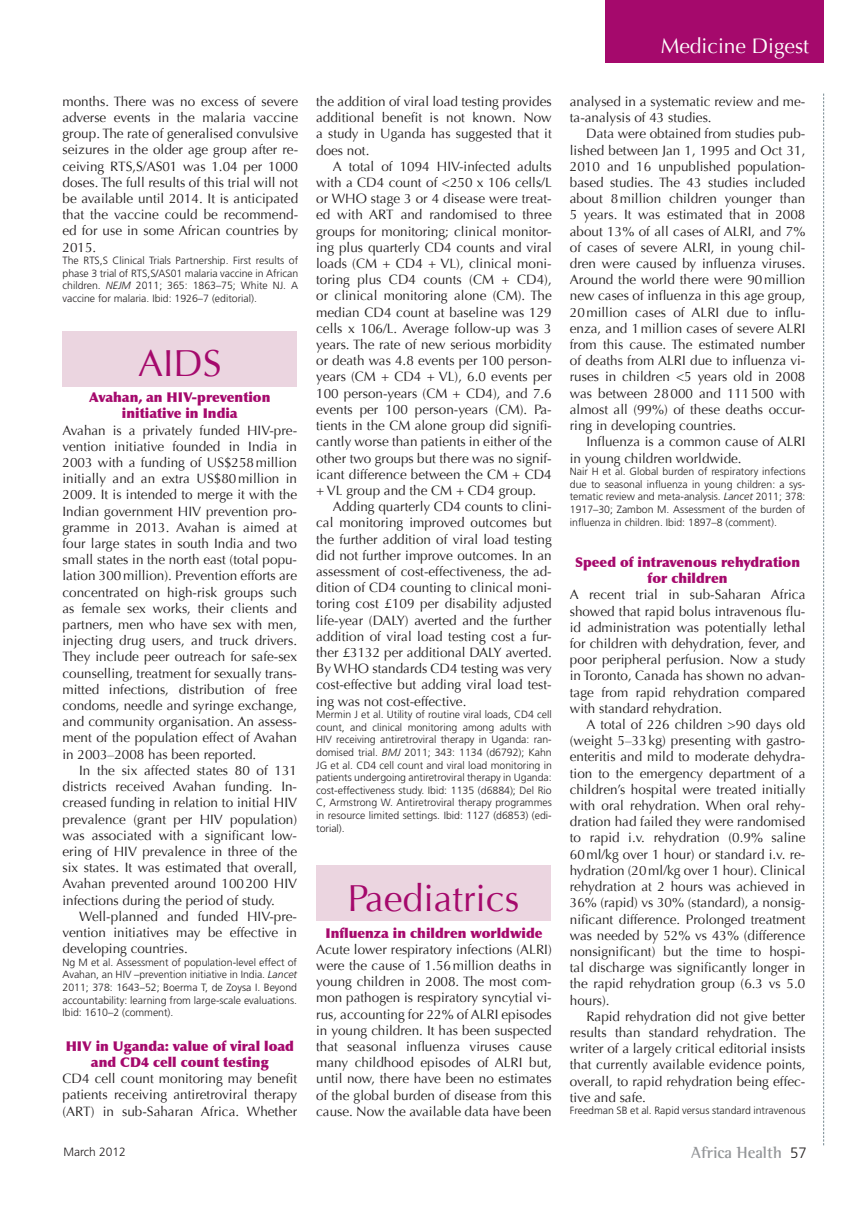
<style>
.page{position:relative;width:868px;height:1208px;background:#fff}
.page>*{position:absolute;margin:0;border:0;box-sizing:border-box;transform-origin:0 0}
.Headline{font:37.5px "Optima";color:#a5096c}
.t1{font:21px "Optima";color:#fff}
.t2{font:700 16.5px "Rotis Semi Serif";color:#939598}
.Body_main_text{font:13.5px/16.2px "Optima";color:#231f20;text-align:justify}
.First_paragraph{font:13.5px/16.2px "Optima";color:#231f20;text-align:justify}
.Subhead{font:900 13.5px/16.2px "Optima";color:#a5096c;text-align:center}
.t3{font:300 12px "Frutiger LT Std";color:#231f20}
.References{font:300 10.5px/12.6px "Frutiger LT Std";color:#231f20;text-align:justify}
.s1{font-style:italic}
.s2{font-family:"Frutiger LT Std";font-weight:300;font-size:15px;color:#231f20}
</style>
<div class="page">
<div style="left:605px;top:0;width:218px;height:63px;background:#a5096c"></div>
<svg style="left:823px;top:94px;width:1px;height:1051px"></svg>
<div style="left:316px;top:865px;width:234px;height:56px;background:#ebd5e0"></div>
<div style="left:63px;top:331px;width:234px;height:55px;background:#ebd5e0"></div>
<p class="Body_main_text" style="left:63px;top:93px;width:237px">months. There was no excess of severe adverse events in the malaria vaccine group. The rate of generalised convulsive seizures in the older age group after re&shy;ceiving RTS,S/AS01 was 1.04 per 1000 doses. The full results of this trial will not be available until 2014. It is anticipated that the vaccine could be recommend&shy;ed for use in some African countries by 2015.</p>
<p class="References" style="left:63px;top:254px;width:237px">The RTS,S Clinical Trials Partnership. First results of phase 3 trial of RTS,S/AS01 malaria vaccine in African children. <span class="s1">NEJM</span> 2011; 365: 1863–75; White NJ. A vaccine for malaria. Ibid: 1926–7 (editorial).</p>
<p class="Headline" style="left:138px;top:341px;width:85px">AIDS</p>
<p class="Subhead" style="left:89px;top:389px;width:183px">Avahan, an HIV-prevention</p>
<p class="Subhead" style="left:122px;top:405px;width:117px">initiative in India</p>
<p class="First_paragraph" style="left:63px;top:422px;width:236px">Avahan is a privately funded HIV-pre&shy;vention initiative founded in India in 2003 with a funding of US$258million initially and an extra US$80million in 2009. It is intended to merge it with the Indian government HIV prevention pro&shy;gramme in 2013. Avahan is aimed at four large states in south India and two small states in the north east (total popu&shy;lation 300million). Prevention efforts are concentrated on high-risk groups such as female sex works, their clients and partners, men who have sex with men, injecting drug users, and truck drivers.<br>They include peer outreach for safe-sex counselling, treatment for sexually trans&shy;mitted infections, distribution of free condoms, needle and syringe exchange, and community organisation. An assess&shy;ment of the population effect of Avahan in 2003–2008 has been reported.</p>
<p class="Body_main_text" style="left:63px;top:762px;width:236px;text-indent:16px">In the six affected states 80 of 131 districts received Avahan funding. In&shy;creased funding in relation to initial HIV prevalence (grant per HIV population) was associated with a significant low&shy;ering of HIV prevalence in three of the six states. It was estimated that overall, Avahan prevented around 100200 HIV infections during the period of study.</p>
<p class="Body_main_text" style="left:62px;top:908px;width:236px;text-indent:17px">Well-planned and funded HIV-pre&shy;vention initiatives may be effective in developing countries.</p>
<p class="References" style="left:63px;top:956px;width:236px">Ng M et al. Assessment of population-level effect of Avahan, an HIV –prevention initiative in India. <span class="s1">Lancet </span>2011; 378: 1643–52; Boerma T, de Zoysa I. Beyond accountability: learning from large-scale evaluations.<br>Ibid: 1610–2 (comment).</p>
<p class="Subhead" style="left:66px;top:1038px;width:230px">HIV in Uganda: value of viral load and CD4 cell count testing</p>
<p class="First_paragraph" style="left:62px;top:1070px;width:236px">CD4 cell count monitoring may benefit patients receiving antiretroviral therapy (ART) in sub-Saharan Africa. Whether</p>
<p class="First_paragraph" style="left:316px;top:93px;width:237px">the addition of viral load testing provides additional benefit is not known. Now a study in Uganda has suggested that it does not.</p>
<p class="Body_main_text" style="left:316px;top:158px;width:237px;text-indent:16px">A total of 1094 HIV-infected adults with a CD4 count of &lt;250 x 106 cells/L or WHO stage 3 or 4 disease were treat&shy;ed with ART and randomised to three groups for monitoring; clinical monitor&shy;ing plus quarterly CD4 counts and viral loads (CM + CD4 + VL), clinical moni&shy;toring plus CD4 counts (CM + CD4), or clinical monitoring alone (CM). The median CD4 count at baseline was 129 cells x 106/L. Average follow-up was 3 years. The rate of new serious morbidity or death was 4.8 events per 100 person&shy;years (CM + CD4 + VL), 6.0 events per 100 person-years (CM + CD4), and 7.6 events per 100 person-years (CM). Pa&shy;tients in the CM alone group did signifi&shy;cantly worse than patients in either of the other two groups but there was no signif&shy;icant difference between the CM + CD4 + VL group and the CM + CD4 group.</p>
<p class="Body_main_text" style="left:316px;top:498px;width:237px;text-indent:16px">Adding quarterly CD4 counts to clini&shy;cal monitoring improved outcomes but the further addition of viral load testing did not further improve outcomes. In an assessment of cost-effectiveness, the ad&shy;dition of CD4 counting to clinical moni&shy;toring cost £109 per disability adjusted life-year (DALY) averted and the further addition of viral load testing cost a fur&shy;ther £3132 per additional DALY averted.<br>By WHO standards CD4 testing was very cost-effective but adding viral load test&shy;ing was not cost-effective.</p>
<p class="References" style="left:316px;top:708px;width:237px">Mermin J et al. Utility of routine viral loads, CD4 cell count, and clinical monitoring among adults with HIV receiving antiretroviral therapy in Uganda: ran&shy;domised trial. <span class="s1">BMJ</span> 2011; 343: 1134 (d6792); Kahn JG et al. CD4 cell count and viral load monitoring in patients undergoing antiretroviral therapy in Uganda: cost-effectiveness study. Ibid: 1135 (d6884); Del Rio C, Armstrong W. Antiretroviral therapy programmes in resource limited settings. Ibid: 1127 (d6853) (edi&shy;torial).</p>
<p class="Headline" style="left:347px;top:876px;width:173px">Paediatrics</p>
<p class="Subhead" style="left:325px;top:924px;width:218px">Influenza in children worldwide</p>
<p class="First_paragraph" style="left:316px;top:941px;width:237px">Acute lower respiratory infections (ALRI) were the cause of 1.56million deaths in young children in 2008. The most com&shy;mon pathogen is respiratory syncytial vi&shy;rus, accounting for 22% of ALRI episodes in young children. It has been suspected that seasonal influenza viruses cause many childhood episodes of ALRI but, until now, there have been no estimates of the global burden of disease from this cause. Now the available data have been</p>
<p class="t1" style="left:660px;top:34px;width:150px">Medicine Digest</p>
<p class="First_paragraph" style="left:569px;top:93px;width:237px">analysed in a systematic review and me&shy;ta-analysis of 43 studies.</p>
<p class="Body_main_text" style="left:569px;top:126px;width:237px;text-indent:16px">Data were obtained from studies pub&shy;lished between Jan 1, 1995 and Oct 31, 2010 and 16 unpublished population&shy;based studies. The 43 studies included about 8million children younger than 5 years. It was estimated that in 2008 about 13% of all cases of ALRI, and 7% of cases of severe ALRI, in young chil&shy;dren were caused by influenza viruses.<br>Around the world there were 90million new cases of influenza in this age group, 20million cases of ALRI due to influ&shy;enza, and 1million cases of severe ALRI from this cause. The estimated number of deaths from ALRI due to influenza vi&shy;ruses in children &lt;5 years old in 2008 was between 28000 and 111500 with almost all (99%) of these deaths occur&shy;ring in developing countries.</p>
<p class="Body_main_text" style="left:569px;top:434px;width:237px;text-indent:16px">Influenza is a common cause of ALRI in young children worldwide.</p>
<p class="References" style="left:569px;top:465px;width:237px">Nair H et al. Global burden of respiratory infections due to seasonal influenza in young children: a sys&shy;tematic review and meta-analysis. <span class="s1">Lancet</span> 2011; 378:<br>1917–30; Zambon M. Assessment of the burden of influenza in children. Ibid: 1897–8 (comment).</p>
<p class="Subhead" style="left:575px;top:554px;width:226px">Speed of intravenous rehydration for children</p>
<p class="First_paragraph" style="left:569px;top:587px;width:237px">A recent trial in sub-Saharan Africa showed that rapid bolus intravenous flu&shy;id administration was potentially lethal for children with dehydration, fever, and poor peripheral perfusion. Now a study in Toronto, Canada has shown no advan&shy;tage from rapid rehydration compared with standard rehydration.</p>
<p class="Body_main_text" style="left:569px;top:716px;width:237px;text-indent:16px">A total of 226 children &gt;90 days old (weight 5–33kg) presenting with gastro&shy;enteritis and mild to moderate dehydra&shy;tion to the emergency department of a children’s hospital were treated initially with oral rehydration. When oral rehy&shy;dration had failed they were randomised to rapid i.v. rehydration (0.9% saline 60ml/kg over 1 hour) or standard i.v. re&shy;hydration (20ml/kg over 1 hour). Clinical rehydration at 2 hours was achieved in 36% (rapid) vs 30% (standard), a nonsig&shy;nificant difference. Prolonged treatment was needed by 52% vs 43% (difference nonsignificant) but the time to hospi&shy;tal discharge was significantly longer in the rapid rehydration group (6.3 vs 5.0 hours).</p>
<p class="Body_main_text" style="left:569px;top:1008px;width:237px;text-indent:16px">Rapid rehydration did not give better results than standard rehydration. The writer of a largely critical editorial insists that currently available evidence points, overall, to rapid rehydration being effec&shy;tive and safe.</p>
<p class="References" style="left:569px;top:1104px;width:237px">Freedman SB et al. Rapid versus standard intravenous</p>
<p class="t3" style="left:63px;top:1144px;width:64px">March 2012</p>
<p class="t2" style="left:691px;top:1142px;width:117px">Africa Health <span class="s2">57</span></p>
</div>
